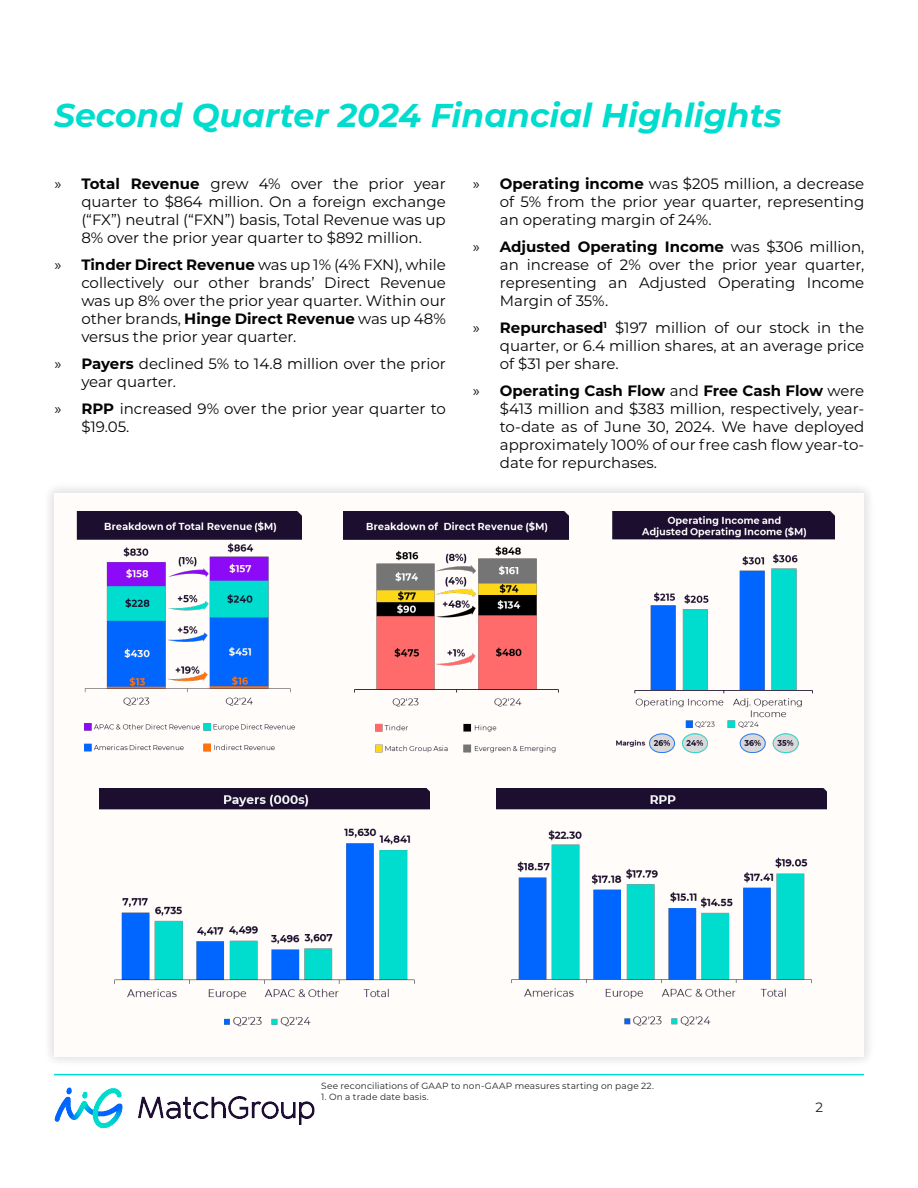
<style>
.page{position:relative;width:918px;height:1188px;background:#fff}
.page>*{position:absolute;margin:0;border:0;box-sizing:border-box;transform-origin:0 0}
.t1{font:italic 700 33px "Montserrat";color:#00dccd}
.t2{font:15px/18px "Montserrat";color:#040503;text-align:justify}
.t3{font:13.5px "Montserrat";color:#231f20}
.t4{font:9px "Montserrat";letter-spacing:.015em;color:#231f20}
.s1{font-weight:700}
</style>
<div class="page">
<hr style="left:54px;top:1074px;width:810px;height:1px;background:#00dccd">
<img style="left:54px;top:1087px;width:261px;height:41px">
<div style="left:44px;top:484px;width:830px;height:582px;background:#f2f1f3"></div>
<div style="left:54px;top:493px;width:810px;height:564px;background:#fffcf9"></div>
<img style="left:77px;top:511px;width:225px;height:241px">
<img style="left:99px;top:788px;width:330px;height:239px">
<img style="left:497px;top:788px;width:329px;height:238px">
<img style="left:344px;top:511px;width:224px;height:242px">
<img style="left:612px;top:511px;width:222px;height:241px">
<p class="t1" style="left:54px;top:92px;width:729px">Second Quarter 2024 Financial Highlights</p>
<p class="t2" style="left:81px;top:174px;width:366px;text-indent:-27px">» <span class="s1">Total Revenue</span> grew 4% over the prior year quarter to $864 million. On a foreign exchange (“FX”) neutral (“FXN”) basis, Total Revenue was up 8% over the prior year quarter to $892 million.</p>
<p class="t2" style="left:81px;top:255px;width:366px;text-indent:-27px">» <span class="s1">Tinder Direct Revenue</span> was up 1% (4% FXN), while collectively our other brands’ Direct Revenue was up 8% over the prior year quarter. Within our other brands, <span class="s1">Hinge Direct Revenue</span> was up 48% versus the prior year quarter.</p>
<p class="t2" style="left:81px;top:354px;width:366px;text-indent:-27px">» <span class="s1">Payers</span> declined 5% to 14.8 million over the prior year quarter.</p>
<p class="t2" style="left:81px;top:399px;width:366px;text-indent:-27px">» <span class="s1">RPP</span> increased 9% over the prior year quarter to $19.05.</p>
<p class="t2" style="left:500px;top:174px;width:366px;text-indent:-27px">» <span class="s1">Operating income</span> was $205 million, a decrease of 5% from the prior year quarter, representing an operating margin of 24%.</p>
<p class="t2" style="left:500px;top:237px;width:366px;text-indent:-27px">» <span class="s1">Adjusted Operating Income</span> was $306 million, an increase of 2% over the prior year quarter, representing an Adjusted Operating Income Margin of 35%.</p>
<p class="t2" style="left:500px;top:318px;width:366px;text-indent:-27px">» <span class="s1">Repurchased</span><sup>1</sup> $197 million of our stock in the quarter, or 6.4 million shares, at an average price of $31 per share.</p>
<p class="t2" style="left:500px;top:381px;width:366px;text-indent:-27px">» <span class="s1">Operating Cash Flow</span> and <span class="s1">Free Cash Flow</span> were $413 million and $383 million, respectively, year&shy;to-date as of June 30, 2024. We have deployed approximately 100% of our free cash flow year-to&shy;date for repurchases.</p>
<p class="t4" style="left:321px;top:1080px;width:334px">See reconciliations of GAAP to non-GAAP measures starting on page 22.</p>
<p class="t4" style="left:321px;top:1090px;width:109px">1. On a trade date basis.</p>
<p class="t3" style="left:815px;top:1098px;width:9px">2</p>
</div>
